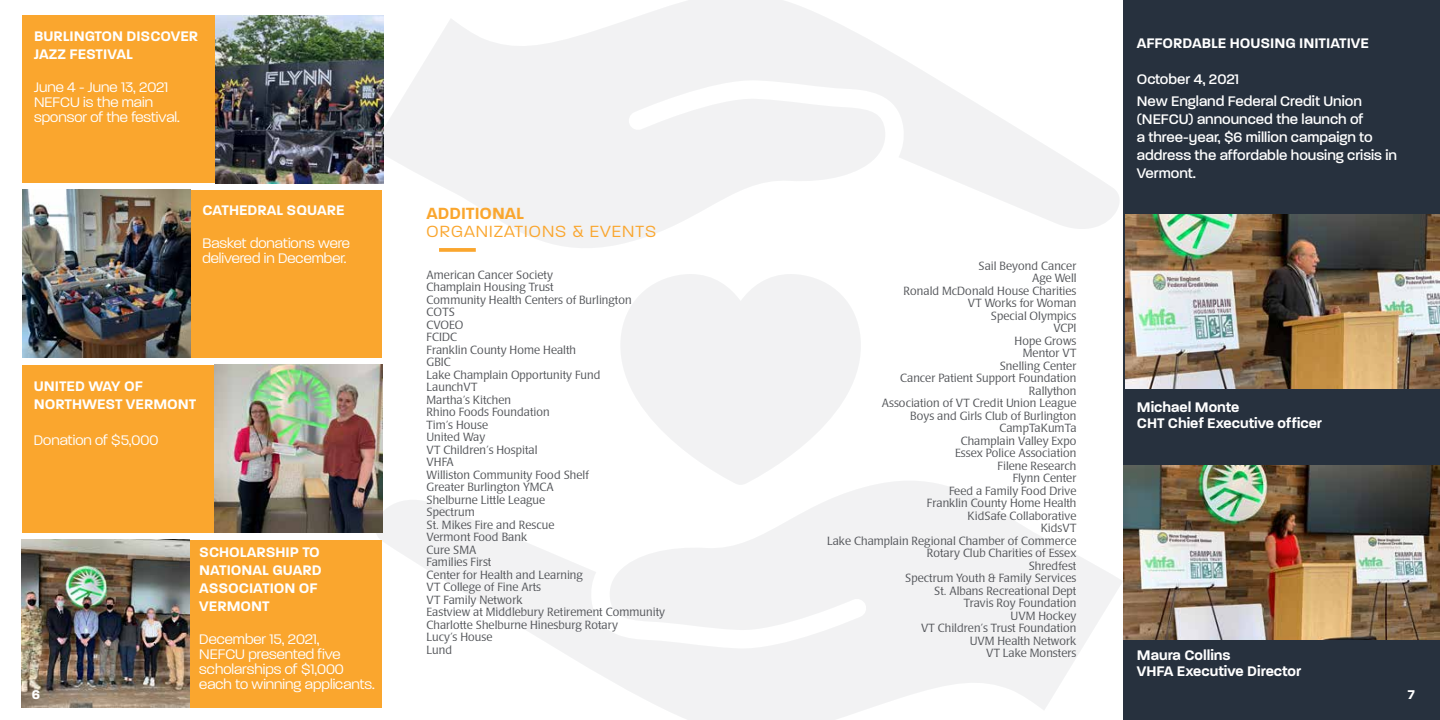
<style>
.page{position:relative;width:1440px;height:720px;background:#fff}
.page>*{position:absolute;margin:0;border:0;box-sizing:border-box;transform-origin:0 0}
.t1{font:300 17.5px "Paralucent";letter-spacing:.06em;color:#faa62e}
.t2{font:600 17.5px "Paralucent";color:#faa62e}
.t3{font:600 15px/18px "Paralucent";color:#fff}
.t4{font:300 15px/15px "Paralucent";color:#fff}
.t5{font:500 15px/18px "Paralucent";color:#fff}
.t6{font:700 13.75px "Paralucent";color:#fff}
.t7{font:12.5px/12.5px "Laudatio Lgt";color:#54565a}
</style>
<div class="page">
<svg style="left:621px;top:274px;width:240px;height:197px;fill:#f2f2f3"></svg>
<svg style="left:373px;top:471px;width:750px;height:249px;fill:#f2f2f3"></svg>
<svg style="left:372px;top:0;width:747px;height:248px;fill:#f2f2f3"></svg>
<div style="left:22px;top:16px;width:360px;height:167px;background:#faa62e"></div>
<img style="left:215px;top:15px;width:168px;height:168px">
<div style="left:22px;top:190px;width:360px;height:168px;background:#faa62e"></div>
<img style="left:22px;top:190px;width:168px;height:168px">
<div style="left:22px;top:365px;width:360px;height:168px;background:#faa62e"></div>
<img style="left:215px;top:365px;width:168px;height:168px">
<div style="left:22px;top:540px;width:360px;height:167px;background:#faa62e"></div>
<img style="left:22px;top:540px;width:168px;height:167px">
<div style="left:1123px;top:0;width:317px;height:720px;background:#27313e"></div>
<img style="left:1125px;top:214px;width:315px;height:174px">
<img style="left:1124px;top:465px;width:316px;height:174px">
<svg style="left:439px;top:248px;width:37px;height:4px"></svg>
<p class="t3" style="left:34px;top:28px;width:166px">BURLINGTON DISCOVER<br>JAZZ FESTIVAL</p>
<p class="t4" style="left:34px;top:80px;width:147px">June 4 - June 13, 2021<br>NEFCU is the main sponsor of the festival.</p>
<p class="t3" style="left:1137px;top:34px;width:234px">AFFORDABLE HOUSING INITIATIVE</p>
<p class="t5" style="left:1137px;top:68px;width:227px;line-height:22.5px">October 4, 2021<br>New England Federal Credit Union</p>
<p class="t5" style="left:1137px;top:110px;width:262px">(NEFCU) announced the launch of<br>a three-year, $6 million campaign to address the affordable housing crisis in<br>Vermont.</p>
<p class="t3" style="left:202px;top:201px;width:144px">CATHEDRAL SQUARE</p>
<p class="t4" style="left:202px;top:235px;width:149px">Basket donations were delivered in December.</p>
<h1 class="t2" style="left:427px;top:202px;width:99px">ADDITIONAL</h1>
<h1 class="t1" style="left:427px;top:222px;width:231px">ORGANIZATIONS &amp; EVENTS</h1>
<p class="t7" style="left:427px;top:268px;width:240px">American Cancer Society<br>Champlain Housing Trust<br>Community Health Centers of Burlington<br>COTS<br>CVOEO<br>FCIDC<br>Franklin County Home Health<br>GBIC<br>Lake Champlain Opportunity Fund<br>LaunchVT<br>Martha’s Kitchen<br>Rhino Foods Foundation<br>Tim’s House<br>United Way<br>VT Children’s Hospital<br>VHFA<br>Williston Community Food Shelf<br>Greater Burlington YMCA<br>Shelburne Little League<br>Spectrum<br>St. Mikes Fire and Rescue<br>Vermont Food Bank<br>Cure SMA<br>Families First<br>Center for Health and Learning<br>VT College of Fine Arts<br>VT Family Network<br>Eastview at Middlebury Retirement Community<br>Charlotte Shelburne Hinesburg Rotary<br>Lucy’s House<br>Lund</p>
<p class="t7" style="left:827px;top:260px;width:251px;text-align:right">Sail Beyond Cancer<br>Age Well<br>Ronald McDonald House Charities<br>VT Works for Woman<br>Special Olympics<br>VCPI<br>Hope Grows<br>Mentor VT<br>Snelling Center<br>Cancer Patient Support Foundation<br>Rallython<br>Association of VT Credit Union League<br>Boys and Girls Club of Burlington<br>CampTaKumTa<br>Champlain Valley Expo<br>Essex Police Association<br>Filene Research<br>Flynn Center<br>Feed a Family Food Drive<br>Franklin County Home Health<br>KidSafe Collaborative<br>KidsVT<br>Lake Champlain Regional Chamber of Commerce<br>Rotary Club Charities of Essex<br>Shredfest<br>Spectrum Youth &amp; Family Services<br>St. Albans Recreational Dept<br>Travis Roy Foundation<br>UVM Hockey<br>VT Children’s Trust Foundation<br>UVM Health Network<br>VT Lake Monsters</p>
<p class="t3" style="left:34px;top:377px;width:164px">UNITED WAY OF<br>NORTHWEST VERMONT</p>
<p class="t4" style="left:34px;top:432px;width:126px">Donation of $5,000</p>
<p class="t3" style="left:1137px;top:399px;width:187px;line-height:16.2px">Michael Monte<br>CHT Chief Executive officer</p>
<p class="t3" style="left:199px;top:543px;width:124px">SCHOLARSHIP TO<br>NATIONAL GUARD<br>ASSOCIATION OF<br>VERMONT</p>
<p class="t4" style="left:199px;top:632px;width:177px">December 15, 2021,<br>NEFCU presented five scholarships of $1,000 each to winning applicants.</p>
<p class="t3" style="left:1137px;top:647px;width:166px;line-height:16.2px">Maura Collins<br>VHFA Executive Director</p>
<p class="t6" style="left:32px;top:686px;width:10px">6</p>
<p class="t6" style="left:1408px;top:686px;width:8px">7</p>
</div>
